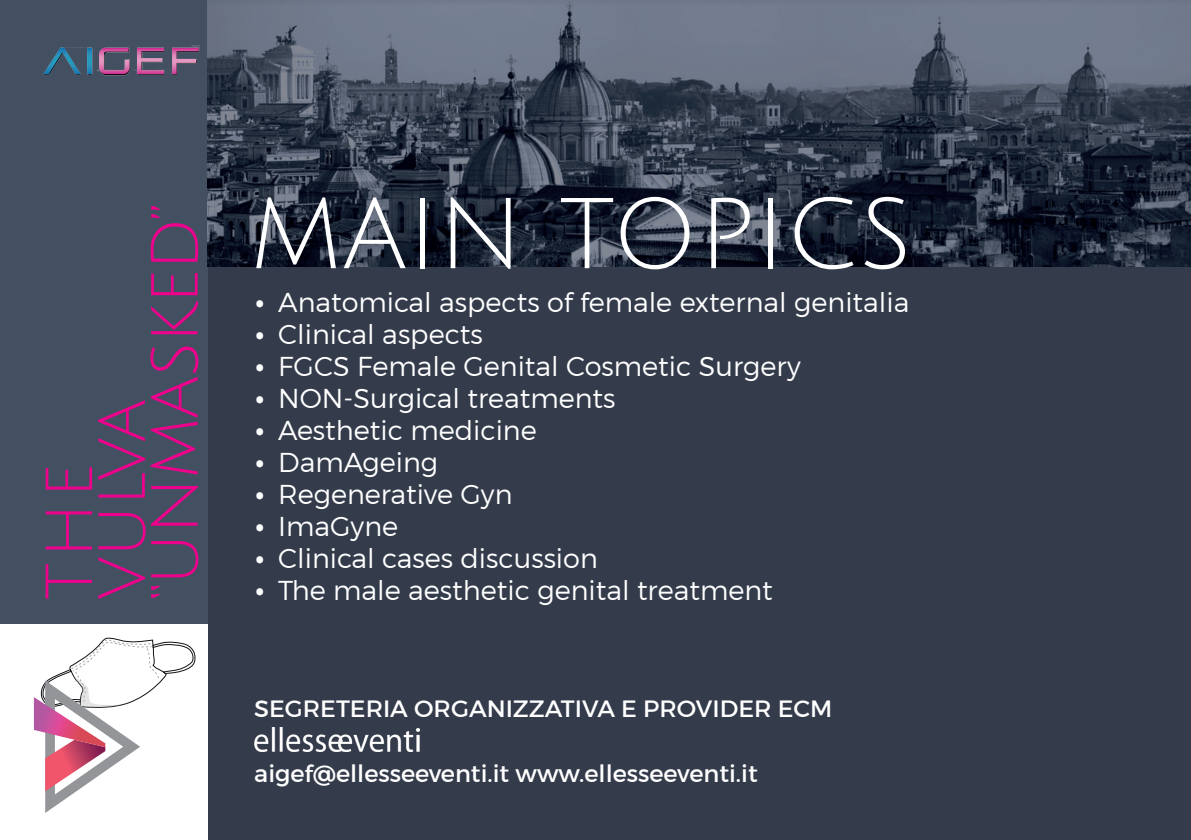
<style>
.page{position:relative;width:1191px;height:840px;background:#fff}
.page>*{position:absolute;margin:0;border:0;box-sizing:border-box;transform-origin:0 0}
.t1{font:98px "Julius Sans One";color:#fff}
.t2{font:65px/52.8px "Julius Sans One";letter-spacing:-.02em;color:#ed028c}
.t3{font:300 27.2px "Montserrat";color:#fff}
.t4{font:24px "Montserrat";color:#fff}
.s1{font-size:46px}
</style>
<div class="page">
<div style="left:0;top:0;width:1191px;height:839px;background:#343b4b"></div>
<div style="left:0;top:0;width:207px;height:839px;background:#425062"></div>
<img style="left:208px;top:0;width:983px;height:266px">
<div style="left:0;top:624px;width:207px;height:215px;background:#fff"></div>
<svg style="left:34px;top:637px;width:162px;height:175px"></svg>
<img style="left:43px;top:46px;width:157px;height:30px">
<img style="left:254px;top:727px;width:165px;height:23px">
<h2 class="t2" style="left:45px;top:599px;width:397px;rotate:-90deg">THE<br>VULVA “UNMASKED”</h2>
<h1 class="t1" style="left:250px;top:183px;width:664px">MAIN TOPICS</h1>
<p class="t3" style="left:254px;top:285px;width:656px"><span class="s1">•</span> Anatomical aspects of female external genitalia</p>
<p class="t3" style="left:254px;top:317px;width:230px"><span class="s1">•</span> Clinical aspects</p>
<p class="t3" style="left:254px;top:349px;width:548px"><span class="s1">•</span> FGCS Female Genital Cosmetic Surgery</p>
<p class="t3" style="left:254px;top:381px;width:363px"><span class="s1">•</span> NON-Surgical treatments</p>
<p class="t3" style="left:254px;top:413px;width:284px"><span class="s1">•</span> Aesthetic medicine</p>
<p class="t3" style="left:254px;top:445px;width:185px"><span class="s1">•</span> DamAgeing</p>
<p class="t3" style="left:254px;top:477px;width:260px"><span class="s1">•</span> Regenerative Gyn</p>
<p class="t3" style="left:254px;top:509px;width:145px"><span class="s1">•</span> ImaGyne</p>
<p class="t3" style="left:254px;top:541px;width:345px"><span class="s1">•</span> Clinical cases discussion</p>
<p class="t3" style="left:254px;top:573px;width:520px"><span class="s1">•</span> The male aesthetic genital treatment</p>
<p class="t4" style="left:254px;top:693px;width:579px">SEGRETERIA ORGANIZZATIVA E PROVIDER ECM</p>
<p class="t4" style="left:254px;top:758px;width:505px">aigef@ellesseeventi.it www.ellesseeventi.it</p>
</div>
